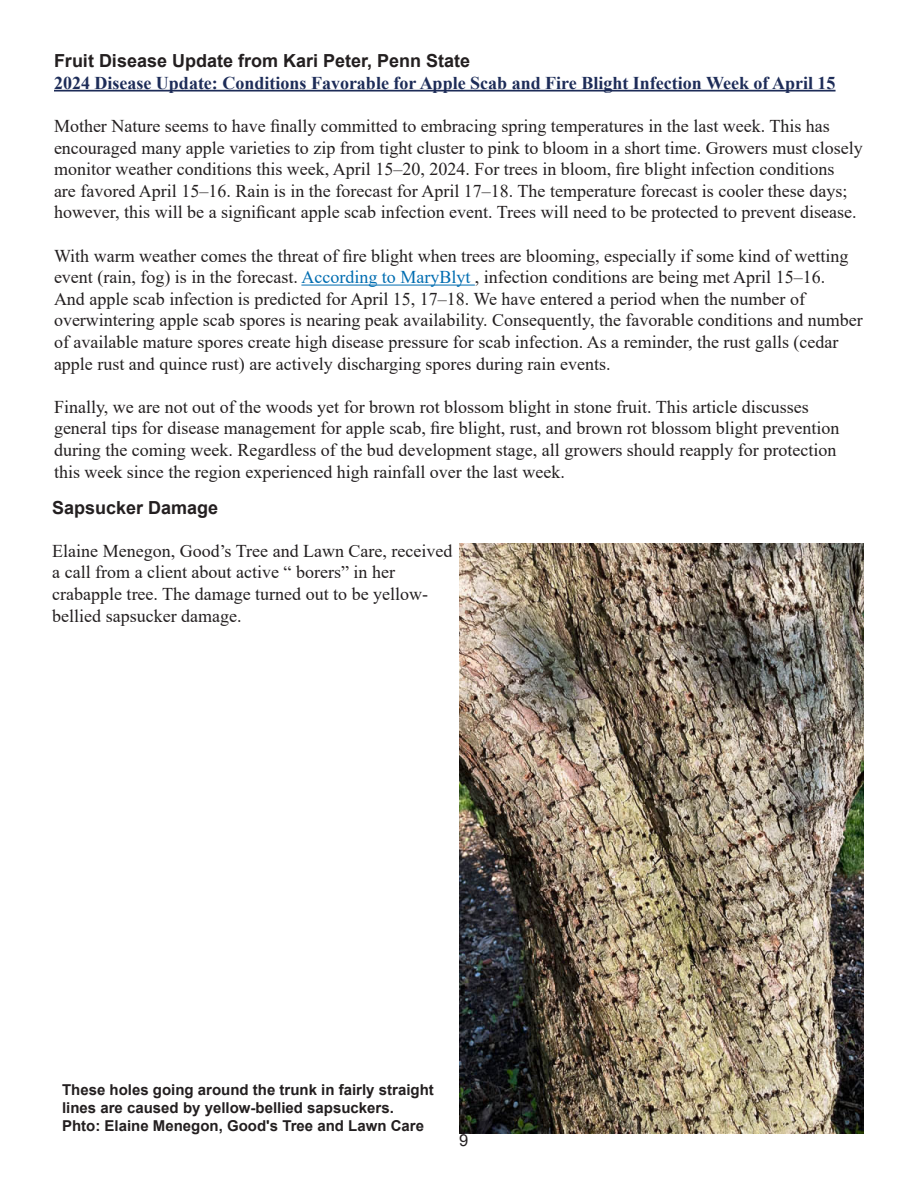
<style>
.page{position:relative;width:918px;height:1188px;background:#fff}
.page>*{position:absolute;margin:0;border:0;box-sizing:border-box;transform-origin:0 0}
.t1{font:18px/21.6px "Times New Roman";color:#231f20}
.t2{font:700 18px "Times New Roman";color:#1d2c58}
.t3{font:700 18px "Arial";color:#231f20}
.t4{font:16.5px "Arial";color:#231f20}
.t5{font:700 15px/18px "Arial";color:#231f20}
.s1{color:#006db1}
</style>
<div class="page">
<hr style="left:54px;top:90px;width:782px;height:2px;background:#1d2c58">
<hr style="left:301px;top:285px;width:174px;height:1px;background:#006db1">
<img style="left:459px;top:544px;width:405px;height:590px">
<p class="t3" style="left:54px;top:48px;width:418px">Fruit Disease Update from Kari Peter, Penn State</p>
<p class="t2" style="left:54px;top:70px;width:783px">2024 Disease Update: Conditions Favorable for Apple Scab and Fire Blight Infection Week of April 15</p>
<p class="t1" style="left:54px;top:115px;width:810px">Mother Nature seems to have finally committed to embracing spring temperatures in the last week. This has encouraged many apple varieties to zip from tight cluster to pink to bloom in a short time. Growers must closely monitor weather conditions this week, April 15–20, 2024. For trees in bloom, fire blight infection conditions<br>are favored April 15–16. Rain is in the forecast for April 17–18. The temperature forecast is cooler these days; however, this will be a significant apple scab infection event. Trees will need to be protected to prevent disease.</p>
<p class="t1" style="left:54px;top:244px;width:810px">With warm weather comes the threat of fire blight when trees are blooming, especially if some kind of wetting event (rain, fog) is in the forecast. <span class="s1">According to MaryBlyt</span> , infection conditions are being met April 15–16.<br>And apple scab infection is predicted for April 15, 17–18. We have entered a period when the number of overwintering apple scab spores is nearing peak availability. Consequently, the favorable conditions and number of available mature spores create high disease pressure for scab infection. As a reminder, the rust galls (cedar apple rust and quince rust) are actively discharging spores during rain events.</p>
<p class="t1" style="left:54px;top:395px;width:787px">Finally, we are not out of the woods yet for brown rot blossom blight in stone fruit. This article discusses general tips for disease management for apple scab, fire blight, rust, and brown rot blossom blight prevention during the coming week. Regardless of the bud development stage, all growers should reapply for protection this week since the region experienced high rainfall over the last week.</p>
<p class="t3" style="left:52px;top:494px;width:168px">Sapsucker Damage</p>
<p class="t1" style="left:52px;top:539px;width:402px">Elaine Menegon, Good’s Tree and Lawn Care, received a call from a client about active “ borers” in her crabapple tree. The damage turned out to be yellow&shy;bellied sapsucker damage.</p>
<p class="t5" style="left:62px;top:1080px;width:373px">These holes going around the trunk in fairly straight lines are caused by yellow-bellied sapsuckers.</p>
<p class="t5" style="left:62px;top:1116px;width:363px">Phto: Elaine Menegon, Good's Tree and Lawn Care</p>
<p class="t4" style="left:459px;top:1129px;width:11px">9</p>
</div>
